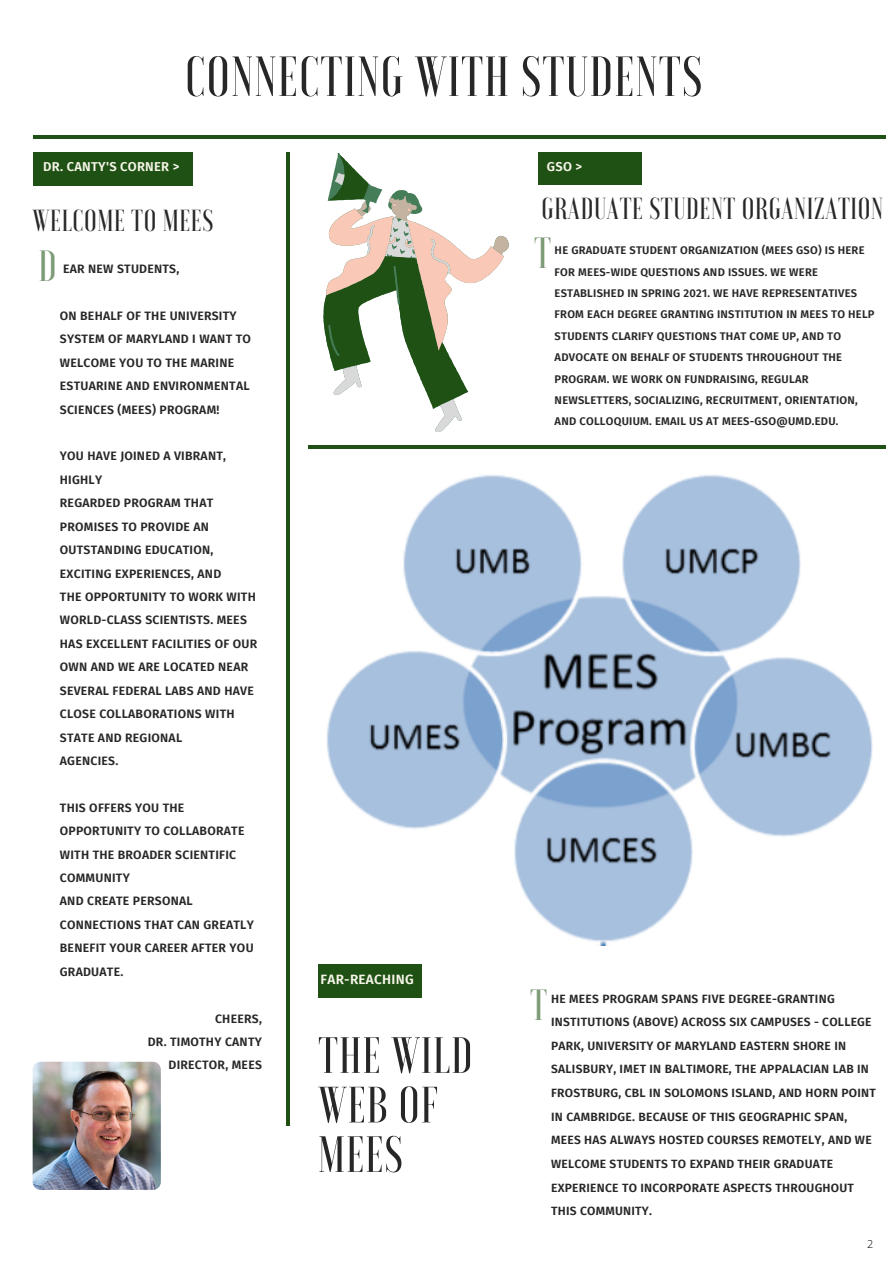
<style>
.page{position:relative;width:894px;height:1264px;background:#fff}
.page>*{position:absolute;margin:0;border:0;box-sizing:border-box;transform-origin:0 0}
.t1{font:500 56.25px "Voga";letter-spacing:.02em;color:#272727}
.t2{font:500 50.85px/49.5px "Voga";letter-spacing:.02em;color:#272727}
.t3{font:500 43.65px "Voga";color:#7d9b76}
.t4{font:500 30.3px "Voga";letter-spacing:.02em;color:#272727}
.t5{font:600 13.5px "Fira Sans";letter-spacing:.02em;color:#f6f6e9}
.t6{font:600 12.9px "Fira Sans";letter-spacing:.02em;color:#f6f6e9}
.t7{font:600 12.15px/23.4px "Fira Sans";letter-spacing:.02em;color:#272727}
.t8{font:600 12px/23.7px "Fira Sans";letter-spacing:.02em;color:#272727}
.t9{font:600 11.1px/21.3px "Fira Sans";letter-spacing:.02em;color:#272727}
.t10{font:300 10.95px "Open Sans";color:#000}
</style>
<div class="page">
<hr style="left:33px;top:135px;width:852px;height:3px;background:#1f5014">
<hr style="left:286px;top:153px;width:3px;height:972px;background:#1f5014">
<div style="left:538px;top:152px;width:103px;height:33px;background:#1f5014"></div>
<img style="left:326px;top:475px;width:547px;height:470px">
<div style="left:33px;top:152px;width:159px;height:33px;background:#1f5014"></div>
<div style="left:318px;top:964px;width:104px;height:33px;background:#1f5014"></div>
<hr style="left:308px;top:446px;width:577px;height:3px;background:#1f5014">
<svg style="left:323px;top:153px;width:186px;height:279px"></svg>
<img style="left:33px;top:1061px;width:128px;height:128px;border-radius:8px">
<h3 class="t1" style="left:185px;top:48px;width:518px">CONNECTING WITH STUDENTS</h3>
<p class="t6" style="left:43px;top:159px;width:138px">DR. CANTY'S CORNER &gt;</p>
<p class="t6" style="left:546px;top:159px;width:37px">GSO &gt;</p>
<h2 class="t4" style="left:33px;top:205px;width:182px">WELCOME TO MEES</h2>
<h3 class="t3" style="left:38px;top:244px;width:20px">D</h3>
<p class="t7" style="left:63px;top:257px;width:118px">EAR NEW STUDENTS,</p>
<h3 class="t7" style="left:60px;top:304px;width:192px">ON BEHALF OF THE UNIVERSITY<br>SYSTEM OF MARYLAND I WANT TO<br>WELCOME YOU TO THE MARINE<br>ESTUARINE AND ENVIRONMENTAL<br>SCIENCES (MEES) PROGRAM!</h3>
<h3 class="t7" style="left:60px;top:444px;width:199px">YOU HAVE JOINED A VIBRANT,<br>HIGHLY<br>REGARDED PROGRAM THAT<br>PROMISES TO PROVIDE AN<br>OUTSTANDING EDUCATION,<br>EXCITING EXPERIENCES, AND<br>THE OPPORTUNITY TO WORK WITH<br>WORLD-CLASS SCIENTISTS. MEES<br>HAS EXCELLENT FACILITIES OF OUR<br>OWN AND WE ARE LOCATED NEAR<br>SEVERAL FEDERAL LABS AND HAVE<br>CLOSE COLLABORATIONS WITH<br>STATE AND REGIONAL<br>AGENCIES.</h3>
<h3 class="t7" style="left:60px;top:796px;width:195px">THIS OFFERS YOU THE<br>OPPORTUNITY TO COLLABORATE<br>WITH THE BROADER SCIENTIFIC<br>COMMUNITY<br>AND CREATE PERSONAL<br>CONNECTIONS THAT CAN GREATLY<br>BENEFIT YOUR CAREER AFTER YOU<br>GRADUATE.</h3>
<h3 class="t7" style="left:148px;top:1006px;width:116px;text-align:right">CHEERS,<br>DR. TIMOTHY CANTY<br>DIRECTOR, MEES</h3>
<h1 class="t5" style="left:320px;top:971px;width:94px">FAR-REACHING</h1>
<p class="t2" style="left:318px;top:1030px;width:156px">THE WILD<br>WEB OF<br>MEES</p>
<p class="t4" style="left:541px;top:193px;width:343px">GRADUATE STUDENT ORGANIZATION</p>
<h2 class="t3" style="left:534px;top:231px;width:19px">T</h2>
<h3 class="t9" style="left:554px;top:240px;width:321px">HE GRADUATE STUDENT ORGANIZATION (MEES GSO) IS HERE FOR MEES-WIDE QUESTIONS AND ISSUES. WE WERE ESTABLISHED IN SPRING 2021. WE HAVE REPRESENTATIVES FROM EACH DEGREE GRANTING INSTITUTION IN MEES TO HELP STUDENTS CLARIFY QUESTIONS THAT COME UP, AND TO ADVOCATE ON BEHALF OF STUDENTS THROUGHOUT THE PROGRAM. WE WORK ON FUNDRAISING, REGULAR NEWSLETTERS, SOCIALIZING, RECRUITMENT, ORIENTATION, AND COLLOQUIUM. EMAIL US AT MEES-GSO@UMD.EDU.</h3>
<h3 class="t3" style="left:530px;top:982px;width:19px">T</h3>
<p class="t8" style="left:551px;top:986px;width:326px">HE MEES PROGRAM SPANS FIVE DEGREE-GRANTING INSTITUTIONS (ABOVE) ACROSS SIX CAMPUSES - COLLEGE PARK, UNIVERSITY OF MARYLAND EASTERN SHORE IN SALISBURY, IMET IN BALTIMORE, THE APPALACIAN LAB IN FROSTBURG, CBL IN SOLOMONS ISLAND, AND HORN POINT IN CAMBRIDGE. BECAUSE OF THIS GEOGRAPHIC SPAN, MEES HAS ALWAYS HOSTED COURSES REMOTELY, AND WE WELCOME STUDENTS TO EXPAND THEIR GRADUATE EXPERIENCE TO INCORPORATE ASPECTS THROUGHOUT THIS COMMUNITY.</p>
<p class="t10" style="left:867px;top:1235px;width:8px">2</p>
</div>
